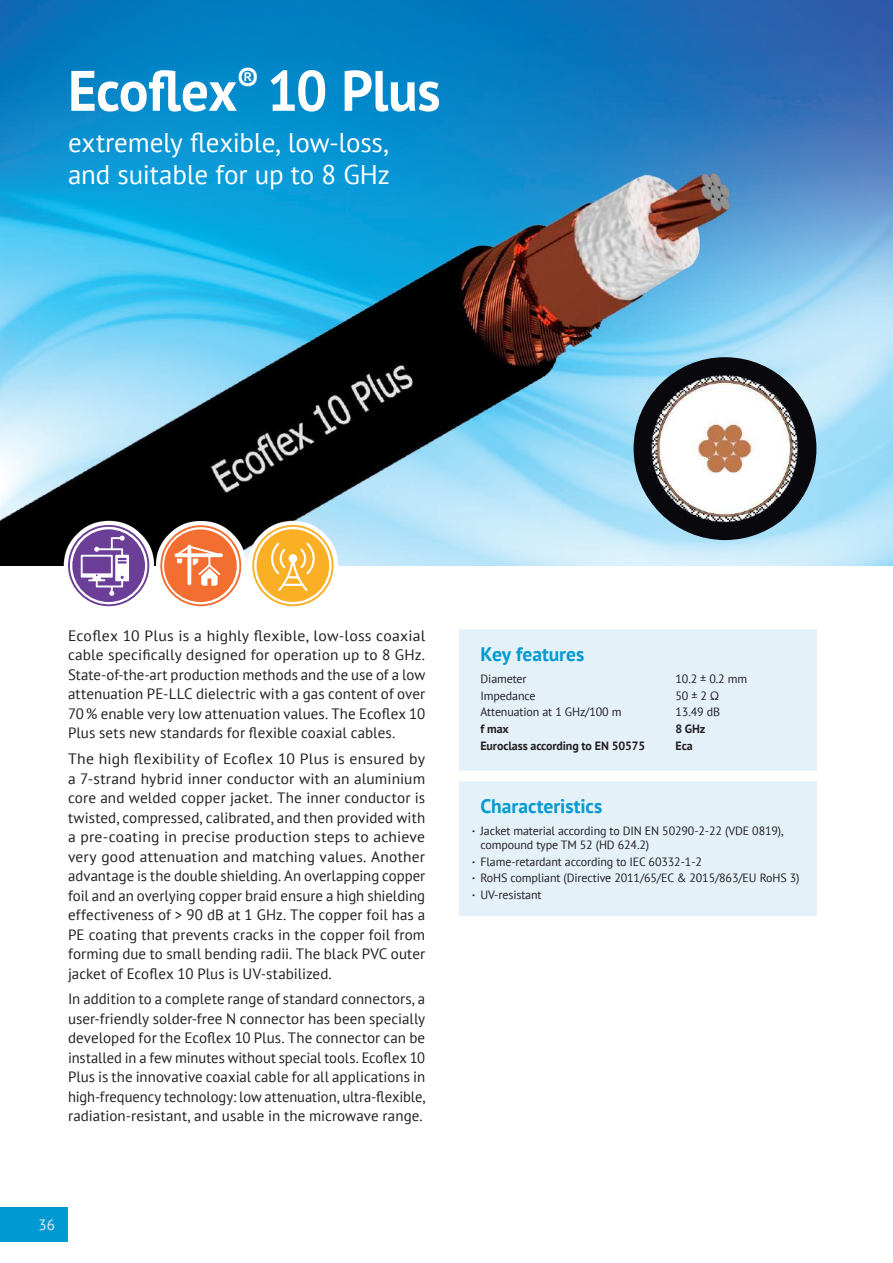
<style>
.page{position:relative;width:893px;height:1263px;background:#fff}
.page>*{position:absolute;margin:0;border:0;box-sizing:border-box;transform-origin:0 0}
.t1{font:700 57px "PT Sans";letter-spacing:-.015em;color:#fff}
.t2{font:27px/32.4px "PT Sans";letter-spacing:-.005em;color:#fff}
.t3{font:700 19.5px "PT Sans";color:#0099d2}
.t4{font:15px/19.5px "PT Sans";letter-spacing:.005em;color:#231f20;text-align:justify;scale:1.05 1}
.t5{font:15px/19.5px "PT Sans";letter-spacing:.005em;color:#231f20;text-align:justify}
.t6{font:15px "PT Sans";color:#ececee}
.t7{font:12px/16.6px "PT Sans";letter-spacing:-.01em;color:#231f20}
.t8{font:700 12px "PT Sans";letter-spacing:-.01em;color:#231f20}
.s1{font-weight:700}
</style>
<div class="page">
<div style="left:0;top:1208px;width:68px;height:34px;background:#0099d2"></div>
<img style="left:0;top:0;width:893px;height:566px">
<img style="left:0;top:150px;width:885px;height:416px">
<img style="left:634px;top:357px;width:182px;height:183px;border-radius:91px">
<div style="left:459px;top:629px;width:357px;height:142px;background:#e5f1f9"></div>
<div style="left:459px;top:782px;width:357px;height:134px;background:#e5f1f9"></div>
<svg style="left:64px;top:521px;width:90px;height:86px"></svg>
<svg style="left:68px;top:525px;width:81px;height:81px"></svg>
<svg style="left:156px;top:521px;width:90px;height:86px"></svg>
<svg style="left:160px;top:525px;width:81px;height:81px"></svg>
<svg style="left:248px;top:521px;width:90px;height:86px"></svg>
<svg style="left:252px;top:525px;width:82px;height:81px"></svg>
<h1 class="t1" style="left:68px;top:53px;width:374px">Ecoflex<sup>®</sup> 10 Plus</h1>
<h2 class="t2" style="left:68px;top:125px;width:323px">extremely flexible, low-loss, and suitable for up to 8 GHz</h2>
<p class="t4" style="left:68px;top:625px;width:342px">Ecoflex 10 Plus is a highly flexible, low-loss coaxial cable specifically designed for operation up to 8 GHz.<br>State-of-the-art production methods and the use of a low attenuation PE-LLC dielectric with a gas content of over 70% enable very low attenuation values. The Ecoflex 10<br>Plus sets new standards for flexible coaxial cables.</p>
<p class="t4" style="left:68px;top:749px;width:342px">The high flexibility of Ecoflex 10 Plus is ensured by a 7-strand hybrid inner conductor with an aluminium core and welded copper jacket. The inner conductor is twisted, compressed, calibrated, and then provided with a pre-coating in precise production steps to achieve very good attenuation and matching values. Another advantage is the double shielding. An overlapping copper foil and an overlying copper braid ensure a high shielding effectiveness of &gt; 90 dB at 1 GHz. The copper foil has a PE coating that prevents cracks in the copper foil from forming due to small bending radii. The black PVC outer jacket of Ecoflex 10 Plus is UV-stabilized.</p>
<p class="t5" style="left:68px;top:989px;width:359px">In addition to a complete range of standard connectors, a user-friendly solder-free N connector has been specially developed for the Ecoflex 10 Plus. The connector can be installed in a few minutes without special tools. Ecoflex 10<br>Plus is the innovative coaxial cable for all applications in high-frequency technology: low attenuation, ultra-flexible, radiation-resistant, and usable in the microwave range.</p>
<p class="t6" style="left:39px;top:1215px;width:18px">36</p>
<h3 class="t3" style="left:480px;top:641px;width:105px">Key features</h3>
<p class="t7" style="left:480px;top:670px;width:48px">Diameter</p>
<p class="t7" style="left:675px;top:670px;width:73px">10.2 ± 0.2 mm</p>
<p class="t7" style="left:480px;top:687px;width:57px">Impedance</p>
<p class="t7" style="left:675px;top:687px;width:46px">50 ± 2 Ω</p>
<p class="t7" style="left:480px;top:703px;width:142px">Attenuation at 1 GHz/100 m</p>
<p class="t7" style="left:675px;top:703px;width:46px">13.49 dB</p>
<p class="t8" style="left:480px;top:721px;width:30px">f max</p>
<p class="t8" style="left:675px;top:721px;width:31px">8 GHz</p>
<p class="t8" style="left:480px;top:738px;width:166px">Euroclass according to EN 50575</p>
<p class="t8" style="left:675px;top:738px;width:19px">Eca</p>
<h3 class="t3" style="left:480px;top:793px;width:123px">Characteristics</h3>
<p class="t7" style="left:480px;top:824px;width:304px;line-height:13.5px;text-indent:-9px"><span class="s1">·</span> Jacket material according to DIN EN 50290-2-22 (VDE 0819), compound type TM 52 (HD 624.2)</p>
<p class="t7" style="left:472px;top:853px;width:329px"><span class="s1">·</span> Flame-retardant according to IEC 60332-1-2<br><span class="s1">·</span> RoHS compliant (Directive 2011/65/EC &amp; 2015/863/EU RoHS 3) <span class="s1">·</span> UV-resistant</p>
</div>
